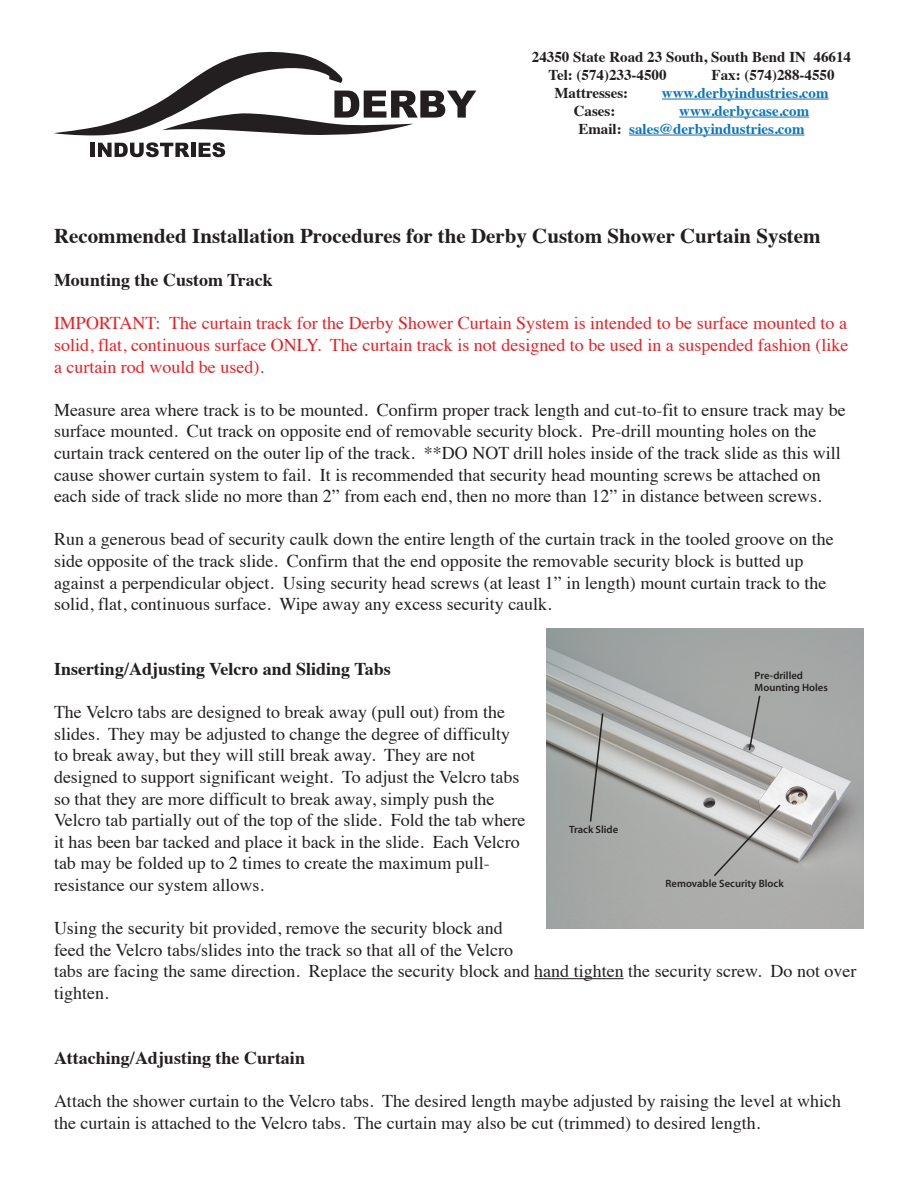
<style>
.page{position:relative;width:918px;height:1188px;background:#fff}
.page>*{position:absolute;margin:0;border:0;box-sizing:border-box;transform-origin:0 0}
.t1{font:700 21px "Times";color:#231f20}
.t2{font:18px/21.6px "Times";color:#231f20}
.t3{font:18px/21.6px "Times";color:#ee1d23;text-align:justify}
.t4{font:700 18px "Times";color:#231f20}
.t5{font:700 15px/18px "Times";color:#231f20}
.t6{font:700 15px/18px "Times";color:#1074bc}
.t7{font:600 10.65px/12.8px "Myriad Pro";color:#231f20}
.s1{color:#231f20}
</style>
<div class="page">
<img style="left:546px;top:629px;width:318px;height:300px">
<svg style="left:748px;top:694px;width:13px;height:58px"></svg>
<svg style="left:712px;top:803px;width:70px;height:75px;background:#b4b3b1"></svg>
<svg style="left:589px;top:712px;width:15px;height:111px;background:#9c9e9b"></svg>
<hr style="left:534px;top:978px;width:90px;height:1px;background:#231f20">
<svg style="left:54px;top:51px;width:422px;height:85px"></svg>
<div style="left:90px;top:143px;width:5px;height:14px;background:#231f20"></div>
<svg style="left:98px;top:142px;width:91px;height:15px"></svg>
<hr style="left:191px;top:143px;width:4px;height:14px;background:#231f20">
<svg style="left:199px;top:142px;width:26px;height:15px"></svg>
<hr style="left:662px;top:99px;width:167px;height:1px;background:#1074bc">
<hr style="left:679px;top:117px;width:130px;height:1px;background:#1074bc">
<hr style="left:629px;top:135px;width:176px;height:1px;background:#1074bc">
<p class="t5" style="left:548px;top:46px;width:304px;text-indent:-17px">24350 State Road 23 South, South Bend IN 46614<br>Tel: (574)233-4500</p>
<p class="t5" style="left:712px;top:64px;width:124px">Fax: (574)288-4550</p>
<p class="t5" style="left:554px;top:82px;width:75px">Mattresses:</p>
<p class="t6" style="left:662px;top:82px;width:168px">www.derbyindustries.com</p>
<p class="t5" style="left:574px;top:100px;width:43px">Cases:</p>
<p class="t6" style="left:578px;top:100px;width:232px;text-indent:101px">www.derbycase.com<br><span class="s1">Email:</span> sales@derbyindustries.com</p>
<p class="t1" style="left:54px;top:216px;width:768px">Recommended Installation Procedures for the Derby Custom Shower Curtain System</p>
<p class="t4" style="left:54px;top:263px;width:220px">Mounting the Custom Track</p>
<p class="t3" style="left:54px;top:311px;width:796px">IMPORTANT: The curtain track for the Derby Shower Curtain System is intended to be surface mounted to a solid, flat, continuous surface ONLY. The curtain track is not designed to be used in a suspended fashion (like a curtain rod would be used).</p>
<p class="t2" style="left:54px;top:397px;width:793px">Measure area where track is to be mounted. Confirm proper track length and cut-to-fit to ensure track may be surface mounted. Cut track on opposite end of removable security block. Pre-drill mounting holes on the curtain track centered on the outer lip of the track. **DO NOT drill holes inside of the track slide as this will cause shower curtain system to fail. It is recommended that security head mounting screws be attached on each side of track slide no more than 2” from each end, then no more than 12” in distance between screws.</p>
<p class="t2" style="left:54px;top:527px;width:781px">Run a generous bead of security caulk down the entire length of the curtain track in the tooled groove on the side opposite of the track slide. Confirm that the end opposite the removable security block is butted up against a perpendicular object. Using security head screws (at least 1” in length) mount curtain track to the solid, flat, continuous surface. Wipe away any excess security caulk.</p>
<p class="t4" style="left:54px;top:652px;width:338px">Inserting/Adjusting Velcro and Sliding Tabs</p>
<p class="t2" style="left:54px;top:700px;width:473px">The Velcro tabs are designed to break away (pull out) from the slides. They may be adjusted to change the degree of difficulty to break away, but they will still break away. They are not designed to support significant weight. To adjust the Velcro tabs so that they are more difficult to break away, simply push the Velcro tab partially out of the top of the slide. Fold the tab where it has been bar tacked and place it back in the slide. Each Velcro tab may be folded up to 2 times to create the maximum pull&shy;resistance our system allows.</p>
<p class="t2" style="left:54px;top:916px;width:804px">Using the security bit provided, remove the security block and<br>feed the Velcro tabs/slides into the track so that all of the Velcro<br>tabs are facing the same direction. Replace the security block and hand tighten the security screw. Do not over tighten.</p>
<p class="t7" style="left:755px;top:668px;width:75px">Pre-drilled<br>Mounting Holes</p>
<p class="t7" style="left:569px;top:823px;width:50px">Track Slide</p>
<p class="t7" style="left:666px;top:877px;width:120px">Removable Security Block</p>
<p class="t4" style="left:54px;top:1040px;width:253px">Attaching/Adjusting the Curtain</p>
<p class="t2" style="left:54px;top:1089px;width:789px">Attach the shower curtain to the Velcro tabs. The desired length maybe adjusted by raising the level at which the curtain is attached to the Velcro tabs. The curtain may also be cut (trimmed) to desired length.</p>
</div>
